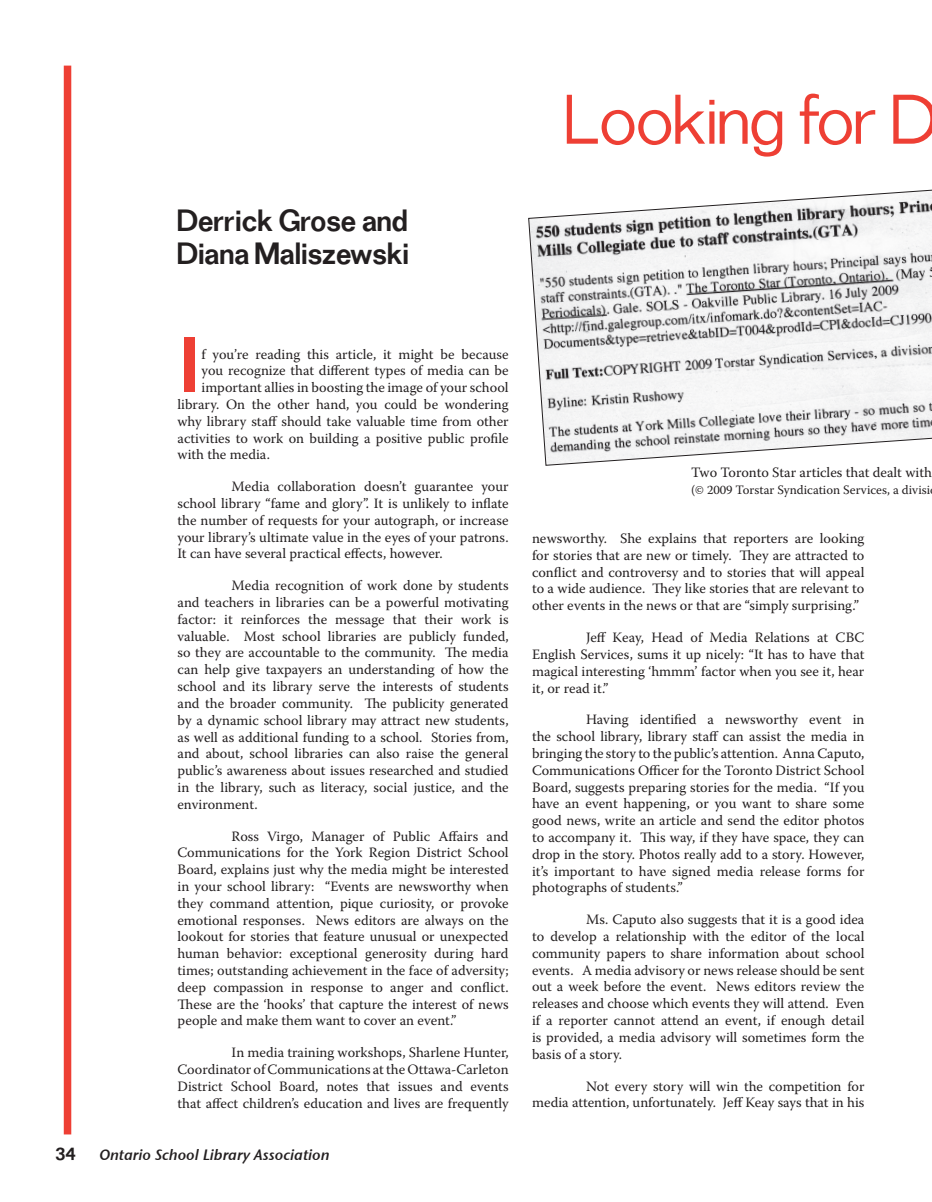
<style>
.page{position:relative;width:932px;height:1202px;background:#fff}
.page>*{position:absolute;margin:0;border:0;box-sizing:border-box;transform-origin:0 0}
.t1{font:77.85px "Stone Sans Sem ITCTT Semi";color:#ee3f34}
.t2{font:300 61.5px "Folio";color:#ee3f34}
.t3{font:500 27px/32.4px "Folio";color:#231f20}
.t4{font:500 16.5px "Folio";color:#231f20}
.t5{font:15px "Stone Sans Sem ITCTT Semi Ita";color:#231f20}
.t6{font:14.25px/16.8px "Warnock Pro";color:#231f20;text-align:justify}
.t7{font:12.75px "Warnock Pro";color:#231f20}
</style>
<div class="page">
<div style="left:64px;top:66px;width:7px;height:1068px;background:#ee3f34"></div>
<svg style="left:528px;top:189px;width:404px;height:277px"></svg>
<h3 class="t3" style="left:177px;top:204px;width:234px">Derrick Grose and<br>Diana Maliszewski</h3>
<h2 class="t2" style="left:564px;top:80px;width:375px">Looking for D</h2>
<h1 class="t1" style="left:177px;top:316px;width:25px">I</h1>
<p class="t6" style="left:201px;top:345px;width:309px">f you’re reading this article, it might be because</p>
<p class="t6" style="left:201px;top:362px;width:309px">you recognize that different types of media can be</p>
<p class="t6" style="left:201px;top:379px;width:308px">important allies in boosting the image of your school</p>
<p class="t6" style="left:177px;top:395px;width:332px">library. On the other hand, you could be wondering</p>
<p class="t6" style="left:177px;top:412px;width:332px">why library staff should take valuable time from other</p>
<p class="t6" style="left:177px;top:429px;width:332px">activities to work on building a positive public profile</p>
<p class="t6" style="left:177px;top:446px;width:94px">with the media.</p>
<p class="t6" style="left:177px;top:478px;width:333px;text-indent:54px">Media collaboration doesn’t guarantee your school library “fame and glory”. It is unlikely to inflate the number of requests for your autograph, or increase your library’s ultimate value in the eyes of your patrons.<br>It can have several practical effects, however.</p>
<p class="t6" style="left:177px;top:577px;width:333px;text-indent:54px">Media recognition of work done by students and teachers in libraries can be a powerful motivating factor: it reinforces the message that their work is valuable. Most school libraries are publicly funded, so they are accountable to the community. The media can help give taxpayers an understanding of how the school and its library serve the interests of students and the broader community. The publicity generated by a dynamic school library may attract new students, as well as additional funding to a school. Stories from, and about, school libraries can also raise the general public’s awareness about issues researched and studied in the library, such as literacy, social justice, and the environment.</p>
<p class="t6" style="left:177px;top:827px;width:333px;text-indent:54px">Ross Virgo, Manager of Public Affairs and Communications for the York Region District School Board, explains just why the media might be interested in your school library: “Events are newsworthy when they command attention, pique curiosity, or provoke emotional responses. News editors are always on the lookout for stories that feature unusual or unexpected human behavior: exceptional generosity during hard times; outstanding achievement in the face of adversity; deep compassion in response to anger and conflict.<br>These are the ‘hooks’ that capture the interest of news people and make them want to cover an event.”</p>
<p class="t6" style="left:177px;top:1044px;width:332px;text-indent:54px">In media training workshops, Sharlene Hunter, Coordinator of Communications at the Ottawa-Carleton District School Board, notes that issues and events that affect children’s education and lives are frequently</p>
<p class="t4" style="left:56px;top:1142px;width:22px">34</p>
<p class="t5" style="left:99px;top:1145px;width:232px">Ontario School Library Association</p>
<p class="t6" style="left:691px;top:464px;width:242px">Two Toronto Star articles that dealt with</p>
<p class="t7" style="left:691px;top:482px;width:240px">(© 2009 Torstar Syndication Services, a divisi</p>
<p class="t6" style="left:532px;top:529px;width:334px">newsworthy. She explains that reporters are looking for stories that are new or timely. They are attracted to conflict and controversy and to stories that will appeal to a wide audience. They like stories that are relevant to other events in the news or that are “simply surprising.”</p>
<p class="t6" style="left:532px;top:629px;width:334px;text-indent:54px">Jeff Keay, Head of Media Relations at CBC English Services, sums it up nicely: “It has to have that magical interesting ‘hmmm’ factor when you see it, hear it, or read it.”</p>
<p class="t6" style="left:532px;top:711px;width:334px;text-indent:54px">Having identified a newsworthy event in the school library, library staff can assist the media in bringing the story to the public’s attention. Anna Caputo, Communications Officer for the Toronto District School Board, suggests preparing stories for the media. “If you have an event happening, or you want to share some good news, write an article and send the editor photos to accompany it. This way, if they have space, they can drop in the story. Photos really add to a story. However, it’s important to have signed media release forms for photographs of students.”</p>
<p class="t6" style="left:532px;top:911px;width:334px;text-indent:54px">Ms. Caputo also suggests that it is a good idea to develop a relationship with the editor of the local community papers to share information about school events. A media advisory or news release should be sent out a week before the event. News editors review the releases and choose which events they will attend. Even if a reporter cannot attend an event, if enough detail is provided, a media advisory will sometimes form the basis of a story.</p>
<p class="t6" style="left:532px;top:1077px;width:334px;text-align:right">Not every story will win the competition for<br>media attention, unfortunately. Jeff Keay says that in his</p>
</div>
